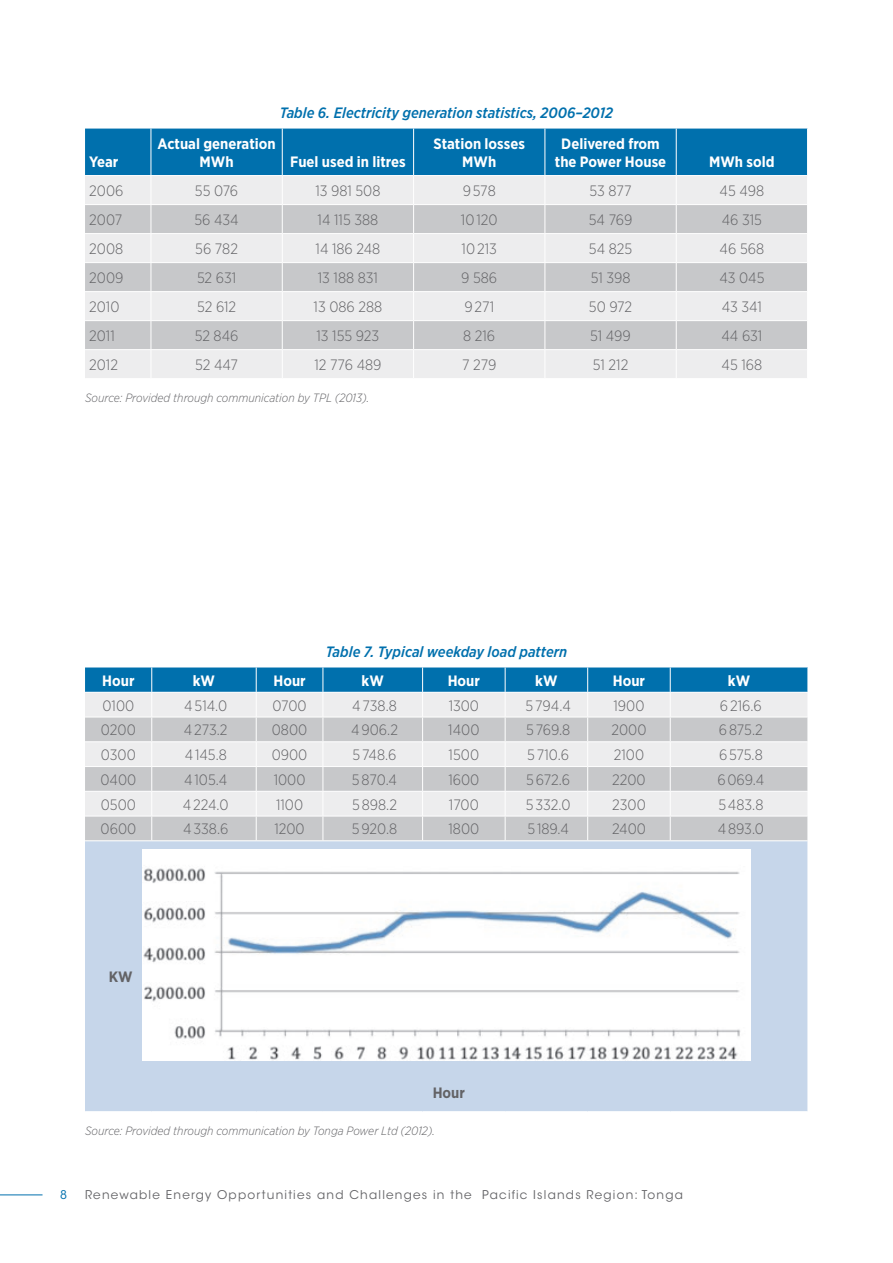
<style>
.page{position:relative;width:893px;height:1263px;background:#fff}
.page>*{position:absolute;margin:0;border:0;box-sizing:border-box;transform-origin:0 0}
.Tabelle-Bodytext{font:300 15px "Gotham Narrow";color:#636366}
.Tabelle-Bodytext-2{font:700 15px/18px "Gotham Narrow";color:#fff;text-align:center}
.Tabelle_BU{font:italic 500 15px "Gotham Narrow";color:#0070ad}
.t1{font:700 15px "Gotham Narrow";color:#636366}
.Source{font:italic 300 12px "Gotham Narrow";color:#636366}
.t2{font:12px "ITC Avant Garde Std";letter-spacing:.1em;color:#636366}
.t3{font:12px "ITC Avant Garde Std";color:#0070ad}
</style>
<div class="page">
<hr style="left:0;top:1194px;width:43px;height:1px;background:#0070ad">
<svg style="left:85px;top:129px;width:723px;height:249px;background:#b5cad6"></svg>
<hr style="left:85px;top:349px;width:66px;height:1px;background:#fff">
<hr style="left:151px;top:349px;width:131px;height:1px;background:#fff">
<hr style="left:282px;top:349px;width:132px;height:1px;background:#fff">
<hr style="left:414px;top:349px;width:131px;height:1px;background:#fff">
<hr style="left:545px;top:349px;width:131px;height:1px;background:#fff">
<hr style="left:676px;top:349px;width:132px;height:1px;background:#fff">
<div style="left:85px;top:841px;width:723px;height:271px;background:#c6d6ea"></div>
<hr style="left:807px;top:841px;width:1px;height:270px;background:#fff">
<hr style="left:85px;top:1111px;width:67px;height:1px;background:#fff">
<hr style="left:152px;top:1111px;width:104px;height:1px;background:#fff">
<hr style="left:256px;top:1111px;width:67px;height:1px;background:#fff">
<hr style="left:323px;top:1111px;width:100px;height:1px;background:#fff">
<hr style="left:423px;top:1111px;width:82px;height:1px;background:#fff">
<hr style="left:505px;top:1111px;width:83px;height:1px;background:#fff">
<hr style="left:588px;top:1111px;width:82px;height:1px;background:#fff">
<hr style="left:670px;top:1111px;width:138px;height:1px;background:#fff">
<svg style="left:85px;top:667px;width:723px;height:173px;background:#bdcdd7"></svg>
<img style="left:143px;top:849px;width:607px;height:212px">
<p class="Tabelle-Bodytext-2" style="left:89px;top:153px;width:31px">Year</p>
<p class="Tabelle_BU" style="left:280px;top:104px;width:335px">Table 6. Electricity generation statistics, 2006–2012</p>
<p class="Tabelle-Bodytext-2" style="left:158px;top:135px;width:120px">Actual generation<br>MWh</p>
<p class="Tabelle-Bodytext-2" style="left:290px;top:153px;width:117px">Fuel used in litres</p>
<p class="Tabelle-Bodytext-2" style="left:434px;top:135px;width:93px">Station losses<br>MWh</p>
<p class="Tabelle-Bodytext-2" style="left:555px;top:135px;width:113px">Delivered from the Power House</p>
<p class="Tabelle-Bodytext-2" style="left:709px;top:153px;width:67px">MWh sold</p>
<p class="Tabelle-Bodytext" style="left:89px;top:182px;width:36px">2006</p>
<p class="Tabelle-Bodytext" style="left:195px;top:182px;width:45px">55 076</p>
<p class="Tabelle-Bodytext" style="left:315px;top:182px;width:67px">13 981 508</p>
<p class="Tabelle-Bodytext" style="left:463px;top:182px;width:34px">9 578</p>
<p class="Tabelle-Bodytext" style="left:590px;top:182px;width:43px">53 877</p>
<p class="Tabelle-Bodytext" style="left:720px;top:182px;width:46px">45 498</p>
<p class="Tabelle-Bodytext" style="left:89px;top:211px;width:34px">2007</p>
<p class="Tabelle-Bodytext" style="left:194px;top:211px;width:46px">56 434</p>
<p class="Tabelle-Bodytext" style="left:318px;top:211px;width:62px">14 115 388</p>
<p class="Tabelle-Bodytext" style="left:461px;top:211px;width:38px">10 120</p>
<p class="Tabelle-Bodytext" style="left:589px;top:211px;width:45px">54 769</p>
<p class="Tabelle-Bodytext" style="left:722px;top:211px;width:42px">46 315</p>
<p class="Tabelle-Bodytext" style="left:89px;top:240px;width:35px">2008</p>
<p class="Tabelle-Bodytext" style="left:195px;top:240px;width:44px">56 782</p>
<p class="Tabelle-Bodytext" style="left:316px;top:240px;width:66px">14 186 248</p>
<p class="Tabelle-Bodytext" style="left:462px;top:240px;width:37px">10 213</p>
<p class="Tabelle-Bodytext" style="left:589px;top:240px;width:45px">54 825</p>
<p class="Tabelle-Bodytext" style="left:720px;top:240px;width:46px">46 568</p>
<p class="Tabelle-Bodytext" style="left:89px;top:269px;width:36px">2009</p>
<p class="Tabelle-Bodytext" style="left:197px;top:269px;width:41px">52 631</p>
<p class="Tabelle-Bodytext" style="left:318px;top:269px;width:62px">13 188 831</p>
<p class="Tabelle-Bodytext" style="left:461px;top:269px;width:38px">9 586</p>
<p class="Tabelle-Bodytext" style="left:591px;top:269px;width:41px">51 398</p>
<p class="Tabelle-Bodytext" style="left:719px;top:269px;width:47px">43 045</p>
<p class="Tabelle-Bodytext" style="left:89px;top:298px;width:32px">2010</p>
<p class="Tabelle-Bodytext" style="left:197px;top:298px;width:40px">52 612</p>
<p class="Tabelle-Bodytext" style="left:314px;top:298px;width:70px">13 086 288</p>
<p class="Tabelle-Bodytext" style="left:464px;top:298px;width:31px">9 271</p>
<p class="Tabelle-Bodytext" style="left:589px;top:298px;width:45px">50 972</p>
<p class="Tabelle-Bodytext" style="left:722px;top:298px;width:42px">43 341</p>
<p class="Tabelle-Bodytext" style="left:89px;top:327px;width:27px">2011</p>
<p class="Tabelle-Bodytext" style="left:195px;top:327px;width:45px">52 846</p>
<p class="Tabelle-Bodytext" style="left:316px;top:327px;width:64px">13 155 923</p>
<p class="Tabelle-Bodytext" style="left:463px;top:327px;width:34px">8 216</p>
<p class="Tabelle-Bodytext" style="left:590px;top:327px;width:42px">51 499</p>
<p class="Tabelle-Bodytext" style="left:721px;top:327px;width:42px">44 631</p>
<p class="Tabelle-Bodytext" style="left:89px;top:356px;width:30px">2012</p>
<p class="Tabelle-Bodytext" style="left:195px;top:356px;width:44px">52 447</p>
<p class="Tabelle-Bodytext" style="left:314px;top:356px;width:69px">12 776 489</p>
<p class="Tabelle-Bodytext" style="left:462px;top:356px;width:36px">7 279</p>
<p class="Tabelle-Bodytext" style="left:593px;top:356px;width:37px">51 212</p>
<p class="Tabelle-Bodytext" style="left:722px;top:356px;width:42px">45 168</p>
<p class="Source" style="left:85px;top:391px;width:286px">Source: Provided through communication by TPL (2013).</p>
<p class="Tabelle_BU" style="left:326px;top:642px;width:243px">Table 7. Typical weekday load pattern</p>
<p class="Tabelle-Bodytext-2" style="left:102px;top:671px;width:34px">Hour</p>
<p class="Tabelle-Bodytext-2" style="left:193px;top:671px;width:24px">kW</p>
<p class="Tabelle-Bodytext-2" style="left:273px;top:671px;width:34px">Hour</p>
<p class="Tabelle-Bodytext-2" style="left:362px;top:671px;width:24px">kW</p>
<p class="Tabelle-Bodytext-2" style="left:448px;top:671px;width:34px">Hour</p>
<p class="Tabelle-Bodytext-2" style="left:535px;top:671px;width:24px">kW</p>
<p class="Tabelle-Bodytext-2" style="left:613px;top:671px;width:34px">Hour</p>
<p class="Tabelle-Bodytext-2" style="left:728px;top:671px;width:24px">kW</p>
<p class="Tabelle-Bodytext" style="left:103px;top:696px;width:33px">0100</p>
<p class="Tabelle-Bodytext" style="left:184px;top:696px;width:44px">4 514.0</p>
<p class="Tabelle-Bodytext" style="left:272px;top:696px;width:36px">0700</p>
<p class="Tabelle-Bodytext" style="left:352px;top:696px;width:46px">4 738.8</p>
<p class="Tabelle-Bodytext" style="left:449px;top:696px;width:32px">1300</p>
<p class="Tabelle-Bodytext" style="left:526px;top:696px;width:47px">5 794.4</p>
<p class="Tabelle-Bodytext" style="left:613px;top:696px;width:32px">1900</p>
<p class="Tabelle-Bodytext" style="left:720px;top:696px;width:43px">6 216.6</p>
<p class="Tabelle-Bodytext" style="left:101px;top:721px;width:36px">0200</p>
<p class="Tabelle-Bodytext" style="left:184px;top:721px;width:45px">4 273.2</p>
<p class="Tabelle-Bodytext" style="left:272px;top:721px;width:37px">0800</p>
<p class="Tabelle-Bodytext" style="left:351px;top:721px;width:48px">4 906.2</p>
<p class="Tabelle-Bodytext" style="left:448px;top:721px;width:33px">1400</p>
<p class="Tabelle-Bodytext" style="left:526px;top:721px;width:46px">5 769.8</p>
<p class="Tabelle-Bodytext" style="left:611px;top:721px;width:36px">2000</p>
<p class="Tabelle-Bodytext" style="left:719px;top:721px;width:45px">6 875.2</p>
<p class="Tabelle-Bodytext" style="left:101px;top:746px;width:36px">0300</p>
<p class="Tabelle-Bodytext" style="left:185px;top:746px;width:44px">4 145.8</p>
<p class="Tabelle-Bodytext" style="left:272px;top:746px;width:37px">0900</p>
<p class="Tabelle-Bodytext" style="left:353px;top:746px;width:45px">5 748.6</p>
<p class="Tabelle-Bodytext" style="left:449px;top:746px;width:32px">1500</p>
<p class="Tabelle-Bodytext" style="left:527px;top:746px;width:43px">5 710.6</p>
<p class="Tabelle-Bodytext" style="left:614px;top:746px;width:32px">2100</p>
<p class="Tabelle-Bodytext" style="left:719px;top:746px;width:45px">6 575.8</p>
<p class="Tabelle-Bodytext" style="left:100px;top:770px;width:37px">0400</p>
<p class="Tabelle-Bodytext" style="left:184px;top:770px;width:45px">4 105.4</p>
<p class="Tabelle-Bodytext" style="left:274px;top:770px;width:33px">1000</p>
<p class="Tabelle-Bodytext" style="left:352px;top:770px;width:47px">5 870.4</p>
<p class="Tabelle-Bodytext" style="left:448px;top:770px;width:32px">1600</p>
<p class="Tabelle-Bodytext" style="left:526px;top:770px;width:45px">5 672.6</p>
<p class="Tabelle-Bodytext" style="left:612px;top:770px;width:35px">2200</p>
<p class="Tabelle-Bodytext" style="left:717px;top:770px;width:49px">6 069.4</p>
<p class="Tabelle-Bodytext" style="left:101px;top:795px;width:37px">0500</p>
<p class="Tabelle-Bodytext" style="left:183px;top:795px;width:47px">4 224.0</p>
<p class="Tabelle-Bodytext" style="left:276px;top:795px;width:29px">1100</p>
<p class="Tabelle-Bodytext" style="left:352px;top:795px;width:46px">5 898.2</p>
<p class="Tabelle-Bodytext" style="left:449px;top:795px;width:31px">1700</p>
<p class="Tabelle-Bodytext" style="left:526px;top:795px;width:46px">5 332.0</p>
<p class="Tabelle-Bodytext" style="left:612px;top:795px;width:35px">2300</p>
<p class="Tabelle-Bodytext" style="left:718px;top:795px;width:47px">5 483.8</p>
<p class="Tabelle-Bodytext" style="left:101px;top:820px;width:37px">0600</p>
<p class="Tabelle-Bodytext" style="left:183px;top:820px;width:47px">4 338.6</p>
<p class="Tabelle-Bodytext" style="left:274px;top:820px;width:32px">1200</p>
<p class="Tabelle-Bodytext" style="left:352px;top:820px;width:47px">5 920.8</p>
<p class="Tabelle-Bodytext" style="left:448px;top:820px;width:32px">1800</p>
<p class="Tabelle-Bodytext" style="left:527px;top:820px;width:43px">5 189.4</p>
<p class="Tabelle-Bodytext" style="left:612px;top:820px;width:35px">2400</p>
<p class="Tabelle-Bodytext" style="left:718px;top:820px;width:48px">4 893.0</p>
<p class="t1" style="left:109px;top:967px;width:25px">KW</p>
<p class="t1" style="left:433px;top:1083px;width:34px">Hour</p>
<p class="Source" style="left:85px;top:1124px;width:351px">Source: Provided through communication by Tonga Power Ltd (2012).</p>
<p class="t3" style="left:60px;top:1187px;width:8px">8</p>
<p class="t2" style="left:85px;top:1187px;width:599px">Renewable Energy Opportunities and Challenges in the Pacific Islands Region: Tonga</p>
</div>
